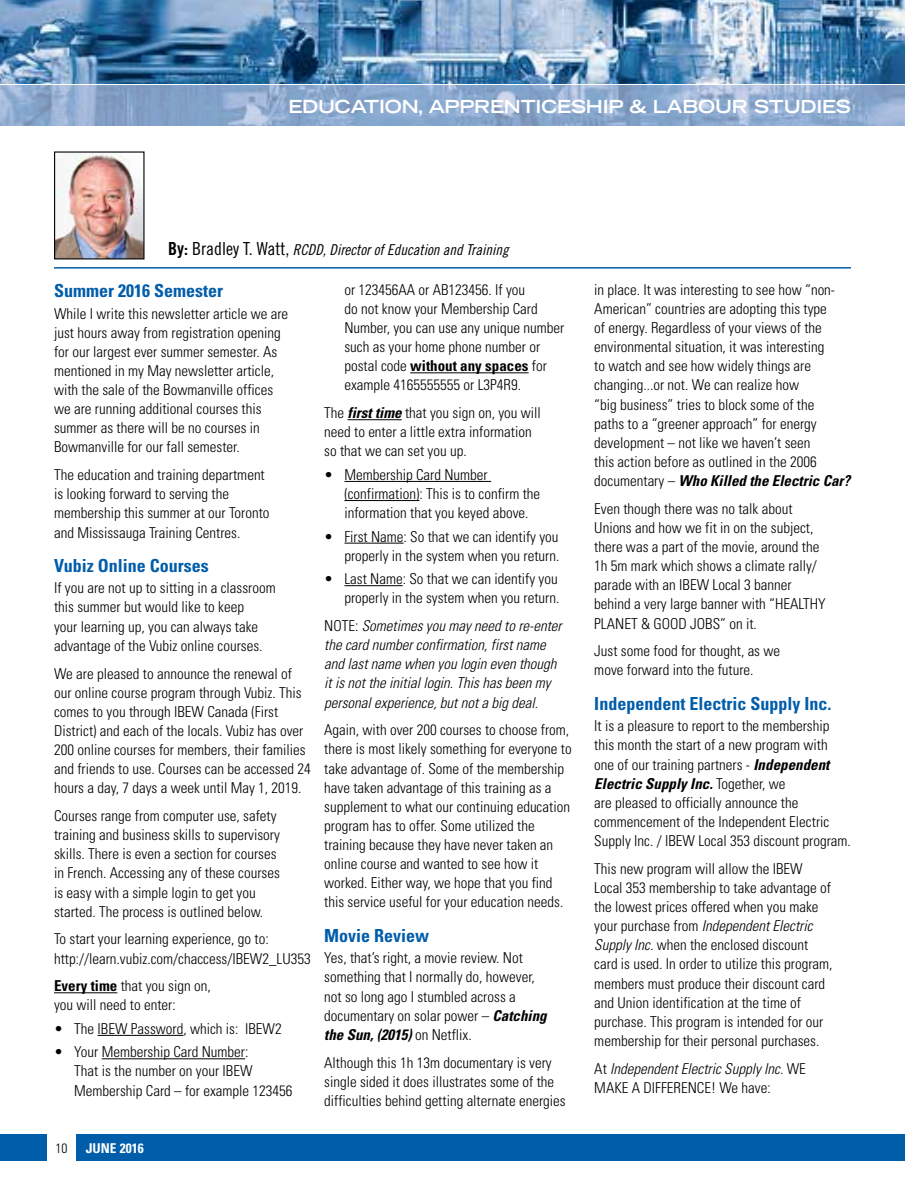
<style>
.page{position:relative;width:905px;height:1188px;background:#fff}
.page>*{position:absolute;margin:0;border:0;box-sizing:border-box;transform-origin:0 0}
.t1{font:700 condensed 18px "Univers";color:#005daa}
.t2{font:700 expanded 18px "Trade Gothic LH";letter-spacing:-.01em;color:#fff}
.t3{font:300 condensed 15px/19.2px "Univers";color:#000}
.t4{font:italic 300 condensed 15px/19px "Univers";color:#000}
.t5{font:15px "Trade Gothic Cond Eighteen Obl";color:#000}
.t6{font:700 condensed 13.5px "Univers";color:#fff}
.t7{font:300 condensed 13.5px "Univers";color:#000}
.s1{font-family:"Trade Gothic Bold Cond Twenty";font-size:18px}
.s2{font-family:"Trade Gothic Cond Eighteen";font-size:18px}
.s3{font-weight:700}
.s4{font-weight:700;font-style:italic}
.s5{font-style:normal}
.s6{font-style:italic}
</style>
<div class="page">
<div style="left:0;top:1134px;width:904px;height:27px;background:#005daa"></div>
<div style="left:48px;top:1134px;width:28px;height:27px;background:#fff"></div>
<hr style="left:54px;top:992px;width:63px;height:1px;background:#000">
<hr style="left:98px;top:1035px;width:85px;height:1px;background:#000">
<hr style="left:102px;top:1058px;width:143px;height:1px;background:#000">
<hr style="left:410px;top:372px;width:118px;height:1px;background:#000">
<hr style="left:347px;top:419px;width:54px;height:1px;background:#000">
<hr style="left:344px;top:481px;width:147px;height:1px;background:#000">
<hr style="left:344px;top:500px;width:75px;height:1px;background:#000">
<hr style="left:344px;top:543px;width:59px;height:1px;background:#000">
<hr style="left:344px;top:585px;width:59px;height:1px;background:#000">
<hr style="left:54px;top:267px;width:796px;height:2px;background:#005daa">
<img style="left:56px;top:153px;width:86px;height:104px">
<div style="left:54px;top:151px;width:90px;height:108px;border:1px solid #000"></div>
<img style="left:0;top:85px;width:904px;height:41px">
<img style="left:0;top:0;width:904px;height:83px">
<p class="t2" style="left:288px;top:95px;width:564px">EDUCATION, APPRENTICESHIP &amp; LABOUR STUDIES</p>
<p class="t5" style="left:168px;top:240px;width:342px"><span class="s1">By:</span> <span class="s2">Bradley T. Watt,</span> RCDD, Director of Education and Training</p>
<p class="t1" style="left:54px;top:280px;width:170px">Summer 2016 Semester</p>
<p class="t3" style="left:54px;top:304px;width:236px">While I write this newsletter article we are just hours away from registration opening for our largest ever summer semester. As mentioned in my May newsletter article, with the sale of the Bowmanville offices we are running additional courses this summer as there will be no courses in Bowmanville for our fall semester.</p>
<p class="t3" style="left:54px;top:465px;width:217px">The education and training department is looking forward to serving the membership this summer at our Toronto and Mississauga Training Centres.</p>
<p class="t1" style="left:54px;top:555px;width:156px">Vubiz Online Courses</p>
<p class="t3" style="left:54px;top:578px;width:223px">If you are not up to sitting in a classroom this summer but would like to keep<br>your learning up, you can always take advantage of the Vubiz online courses.</p>
<p class="t3" style="left:54px;top:664px;width:258px">We are pleased to announce the renewal of our online course program through Vubiz. This comes to you through IBEW Canada (First District) and each of the locals. Vubiz has over 200 online courses for members, their families and friends to use. Courses can be accessed 24 hours a day, 7 days a week until May 1, 2019.</p>
<p class="t3" style="left:54px;top:806px;width:227px">Courses range from computer use, safety training and business skills to supervisory skills. There is even a section for courses in French. Accessing any of these courses is easy with a simple login to get you started. The process is outlined below.</p>
<p class="t3" style="left:54px;top:930px;width:258px">To start your learning experience, go to: http://learn.vubiz.com/chaccess/IBEW2_LU353</p>
<p class="t3" style="left:54px;top:976px;width:158px"><span class="s3">Every time</span> that you sign on, you will need to enter:</p>
<p class="t3" style="left:54px;top:1019px;width:229px">• The IBEW Password, which is: IBEW2</p>
<p class="t3" style="left:74px;top:1042px;width:220px;text-indent:-20px">• Your Membership Card Number:<br>That is the number on your IBEW<br>Membership Card – for example 123456</p>
<p class="t7" style="left:56px;top:1140px;width:13px">10</p>
<p class="t6" style="left:86px;top:1140px;width:59px">JUNE 2016</p>
<p class="t3" style="left:344px;top:280px;width:221px">or 123456AA or AB123456. If you<br>do not know your Membership Card<br>Number, you can use any unique number such as your home phone number or postal code <span class="s3">without any spaces</span> for example 4165555555 or L3P4R9.</p>
<p class="t3" style="left:324px;top:403px;width:218px">The <span class="s4">first time</span> that you sign on, you will need to enter a little extra information so that we can set you up.</p>
<p class="t3" style="left:344px;top:465px;width:197px;text-indent:-20px">• Membership Card Number (confirmation): This is to confirm the information that you keyed above.</p>
<p class="t3" style="left:324px;top:527px;width:237px;text-align:right">• First Name: So that we can identify you properly in the system when you return.</p>
<p class="t3" style="left:324px;top:569px;width:237px;text-align:right">• Last Name: So that we can identify you properly in the system when you return.</p>
<p class="t4" style="left:324px;top:616px;width:239px"><span class="s5">NOTE:</span> Sometimes you may need to re-enter the card number confirmation, first name and last name when you login even though it is not the initial login. This has been my personal experience, but not a big deal.</p>
<p class="t3" style="left:324px;top:720px;width:249px">Again, with over 200 courses to choose from, there is most likely something for everyone to take advantage of. Some of the membership have taken advantage of this training as a supplement to what our continuing education program has to offer. Some utilized the training because they have never taken an online course and wanted to see how it worked. Either way, we hope that you find this service useful for your education needs.</p>
<p class="t1" style="left:324px;top:925px;width:106px">Movie Review</p>
<p class="t3" style="left:324px;top:948px;width:224px">Yes, that’s right, a movie review. Not something that I normally do, however, not so long ago I stumbled across a documentary on solar power – <span class="s4">Catching the Sun, (2015)</span> on Netflix.</p>
<p class="t3" style="left:324px;top:1053px;width:243px">Although this 1h 13m documentary is very single sided it does illustrates some of the difficulties behind getting alternate energies</p>
<p class="t3" style="left:594px;top:280px;width:257px">in place. It was interesting to see how “non-American” countries are adopting this type<br>of energy. Regardless of your views of the environmental situation, it was interesting<br>to watch and see how widely things are changing...or not. We can realize how<br>“big business” tries to block some of the<br>paths to a “greener approach” for energy development – not like we haven’t seen<br>this action before as outlined in the 2006 documentary – <span class="s4">Who Killed the Electric Car?</span></p>
<p class="t3" style="left:594px;top:499px;width:233px">Even though there was no talk about Unions and how we fit in on the subject, there was a part of the movie, around the 1h 5m mark which shows a climate rally/ parade with an IBEW Local 3 banner behind a very large banner with “HEALTHY PLANET &amp; GOOD JOBS” on it.</p>
<p class="t3" style="left:594px;top:642px;width:187px">Just some food for thought, as we move forward into the future.</p>
<p class="t1" style="left:594px;top:693px;width:239px">Independent Electric Supply Inc.</p>
<p class="t3" style="left:594px;top:716px;width:258px">It is a pleasure to report to the membership this month the start of a new program with one of our training partners - <span class="s4">Independent Electric Supply Inc.</span> Together, we<br>are pleased to officially announce the commencement of the Independent Electric Supply Inc. / IBEW Local 353 discount program.</p>
<p class="t3" style="left:594px;top:859px;width:240px">This new program will allow the IBEW Local 353 membership to take advantage of the lowest prices offered when you make your purchase from <span class="s6">Independent Electric Supply Inc.</span> when the enclosed discount card is used. In order to utilize this program, members must produce their discount card and Union identification at the time of purchase. This program is intended for our membership for their personal purchases.</p>
<p class="t4" style="left:594px;top:1059px;width:213px"><span class="s5">At</span> Independent Electric Supply Inc. <span class="s5">WE<br>MAKE A DIFFERENCE! We have:</span></p>
</div>
